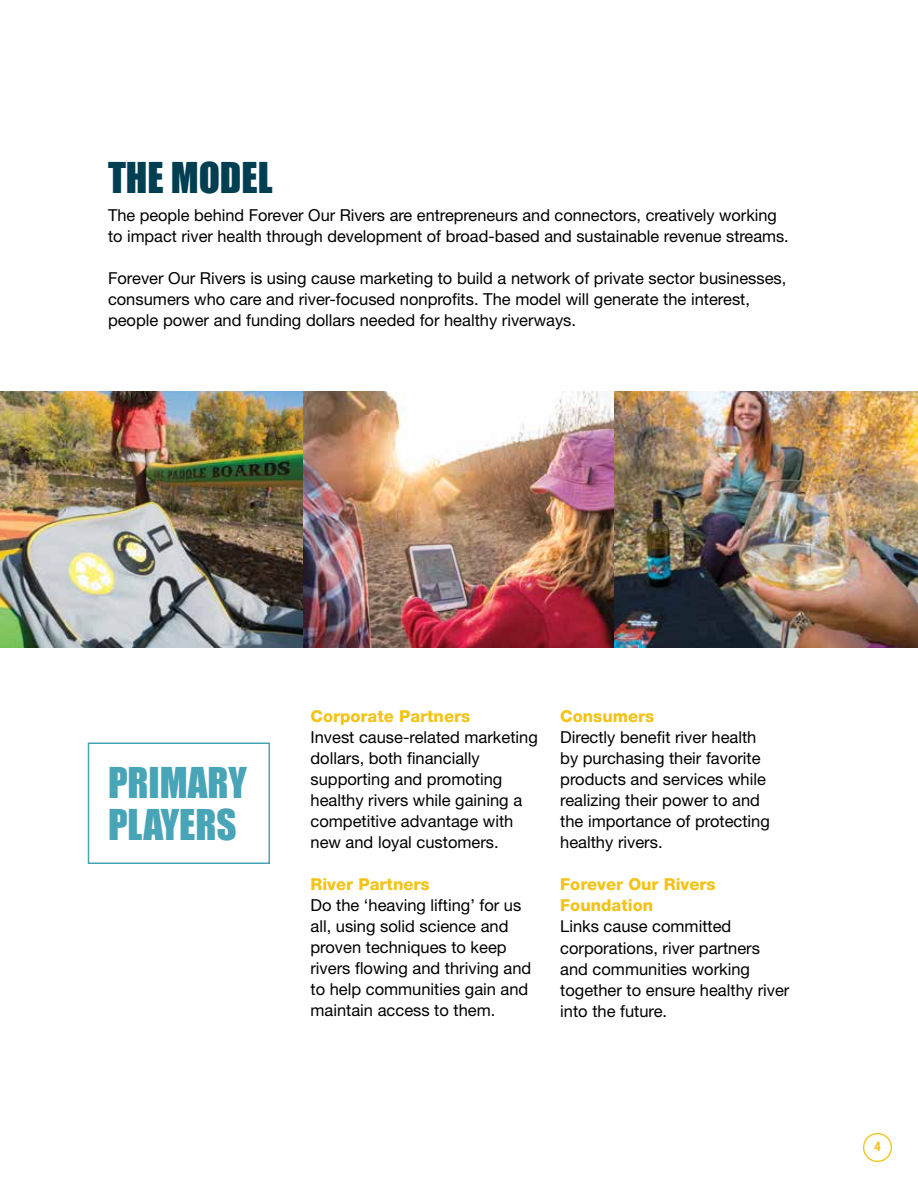
<style>
.page{position:relative;width:918px;height:1188px;background:#fff}
.page>*{position:absolute;margin:0;border:0;box-sizing:border-box;transform-origin:0 0}
.t1{font:39px/42px "Impact";color:#48a4b7}
.t2{font:39px "Impact";color:#003e52}
.t3{font:16.5px/21px "Helvetica Neue LT Std";color:#000}
.t4{font:800 16.5px/21px "Helvetica Neue LT Std";color:#f3c317}
.t5{font:700 condensed 13.2px "Helvetica Neue LT Std";color:#f3c317}
</style>
<div class="page">
<div style="left:863px;top:1133px;width:29px;height:29px;border:1px solid #f3c317;border-radius:50%"></div>
<img style="left:0;top:392px;width:918px;height:256px">
<div style="left:88px;top:742px;width:182px;height:122px;border:2px solid #48a4b7"></div>
<h1 class="t2" style="left:108px;top:147px;width:166px">THE MODEL</h1>
<p class="t3" style="left:108px;top:204px;width:682px">The people behind Forever Our Rivers are entrepreneurs and connectors, creatively working to impact river health through development of broad-based and sustainable revenue streams.</p>
<p class="t3" style="left:108px;top:267px;width:680px">Forever Our Rivers is using cause marketing to build a network of private sector businesses, consumers who care and river-focused nonprofits. The model will generate the interest, people power and funding dollars needed for healthy riverways.</p>
<h1 class="t1" style="left:108px;top:761px;width:141px">PRIMARY<br>PLAYERS</h1>
<p class="t4" style="left:310px;top:706px;width:161px">Corporate Partners</p>
<p class="t3" style="left:310px;top:727px;width:229px">Invest cause-related marketing dollars, both financially supporting and promoting healthy rivers while gaining a competitive advantage with new and loyal customers.</p>
<p class="t4" style="left:310px;top:874px;width:121px">River Partners</p>
<p class="t3" style="left:310px;top:895px;width:222px">Do the ‘heaving lifting’ for us all, using solid science and proven techniques to keep rivers flowing and thriving and to help communities gain and maintain access to them.</p>
<p class="t4" style="left:560px;top:706px;width:96px">Consumers</p>
<p class="t3" style="left:560px;top:727px;width:211px">Directly benefit river health by purchasing their favorite products and services while realizing their power to and the importance of protecting healthy rivers.</p>
<p class="t4" style="left:560px;top:874px;width:157px">Forever Our Rivers<br>Foundation</p>
<p class="t3" style="left:560px;top:916px;width:231px">Links cause committed corporations, river partners and communities working together to ensure healthy river into the future.</p>
<p class="t5" style="left:874px;top:1139px;width:8px">4</p>
</div>
